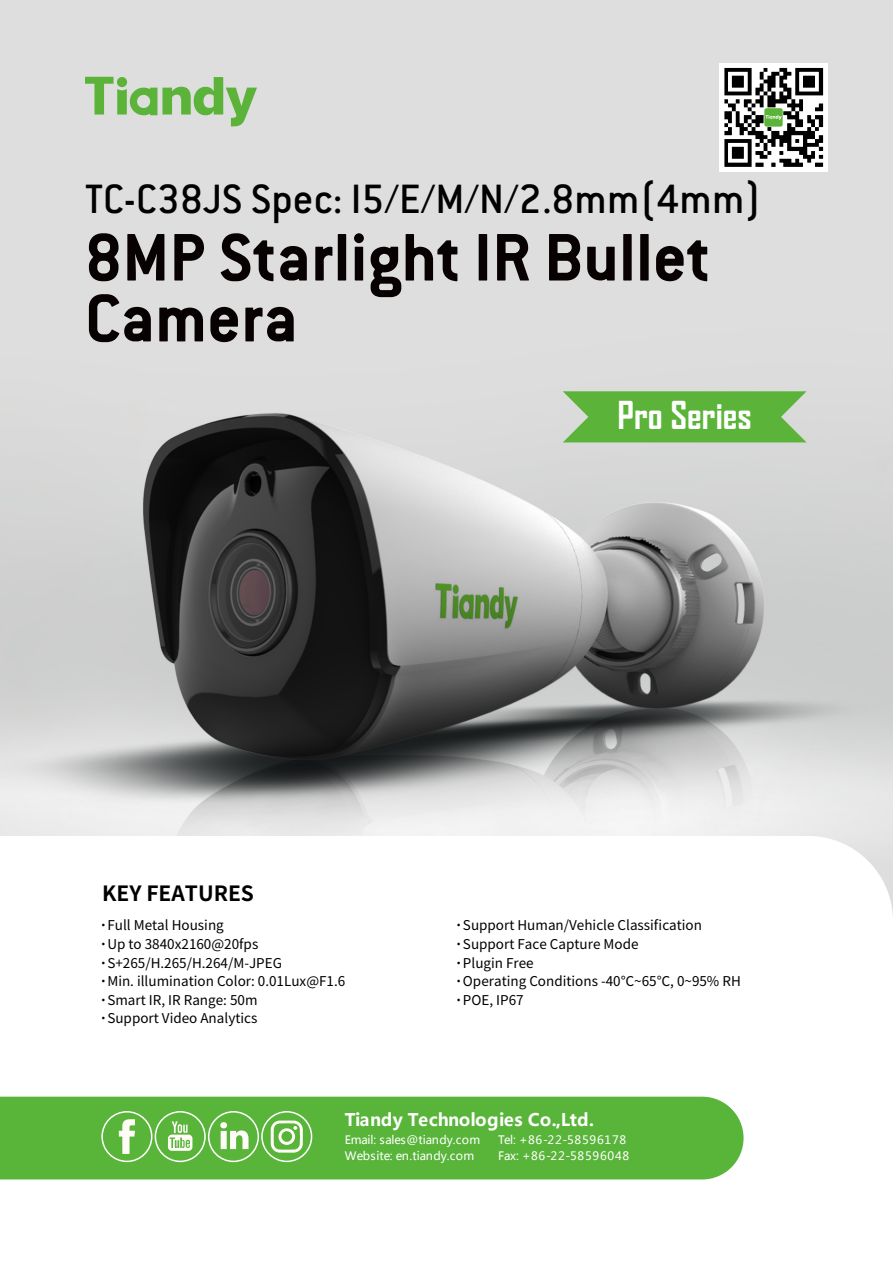
<style>
.page{position:relative;width:893px;height:1263px;background:#fff}
.page>*{position:absolute;margin:0;border:0;box-sizing:border-box;transform-origin:0 0}
.t1{font:700 73.8px/60.9px "Conduit ITC Std";color:#070102}
.t2{font:500 45px "Conduit ITC";color:#010101}
.t3{font:700 36.9px "Agency FB";color:#fff}
.t4{font:700 21px "Source Han Sans CN";color:#000}
.t5{font:700 17.25px "Microsoft Ya Hei";letter-spacing:.005em;color:#fff}
.t6{font:13.5px/18.6px "Source Han Sans CN";color:#000}
.t7{font:11.55px/15.8px "Microsoft Ya Hei";letter-spacing:.015em;color:#fff}
.t8{font:11.55px/16px "Microsoft Ya Hei";letter-spacing:.065em;color:#fff}
.s1{font-weight:700}
</style>
<div class="page">
<img style="left:0;top:0;width:893px;height:914px">
<div style="left:0;top:1097px;width:743px;height:82px;background:#58b539"></div>
<div style="left:101px;top:1111px;width:51px;height:51px;border:2px solid #fff;border-radius:50%"></div>
<svg style="left:119px;top:1119px;width:16px;height:35px"></svg>
<div style="left:155px;top:1111px;width:51px;height:51px;border:2px solid #fff;border-radius:50%"></div>
<svg style="left:168px;top:1121px;width:24px;height:30px"></svg>
<div style="left:208px;top:1111px;width:51px;height:51px;border:2px solid #fff;border-radius:50%"></div>
<svg style="left:220px;top:1122px;width:28px;height:27px"></svg>
<div style="left:261px;top:1111px;width:51px;height:51px;border:2px solid #fff;border-radius:50%"></div>
<svg style="left:271px;top:1120px;width:32px;height:33px"></svg>
<svg style="left:85px;top:77px;width:172px;height:49px;background:#abcd9e"></svg>
<div style="left:719px;top:63px;width:109px;height:109px;background:#fff"></div>
<svg style="left:724px;top:68px;width:99px;height:99px"></svg>
<svg style="left:563px;top:391px;width:243px;height:51px;background:#68b84a"></svg>
<h2 class="t2" style="left:85px;top:171px;width:678px">TC-C38JS Spec: I5/E/M/N/2.8mm(4mm)</h2>
<h1 class="t1" style="left:85px;top:225px;width:627px">8MP Starlight IR Bullet<br>Camera</h1>
<h3 class="t3" style="left:617px;top:393px;width:136px">Pro Series</h3>
<h3 class="t4" style="left:102px;top:882px;width:153px">KEY FEATURES</h3>
<p class="t6" style="left:99px;top:916px;width:247px"><span class="s1">·</span>Full Metal Housing<br><span class="s1">·</span>Up to 3840x2160@20fps <span class="s1">·</span>S+265/H.265/H.264/M-JPEG<br><span class="s1">·</span>Min. illumination Color: 0.01Lux@F1.6 <span class="s1">·</span>Smart IR, IR Range: 50m<br><span class="s1">·</span>Support Video Analytics</p>
<p class="t6" style="left:455px;top:916px;width:287px"><span class="s1">·</span>Support Human/Vehicle Classification <span class="s1">·</span>Support Face Capture Mode<br><span class="s1">·</span>Plugin Free<br><span class="s1">·</span>Operating Conditions -40℃~65℃, 0~95% RH <span class="s1">·</span>POE, IP67</p>
<p class="t5" style="left:345px;top:1108px;width:251px">Tiandy Technologies Co.,Ltd.</p>
<p class="t7" style="left:345px;top:1131px;width:137px">Email: sales@tiandy.com<br>Website: en.tiandy.com</p>
<p class="t8" style="left:498px;top:1131px;width:133px">Tel: +86-22-58596178<br>Fax: +86-22-58596048</p>
</div>
